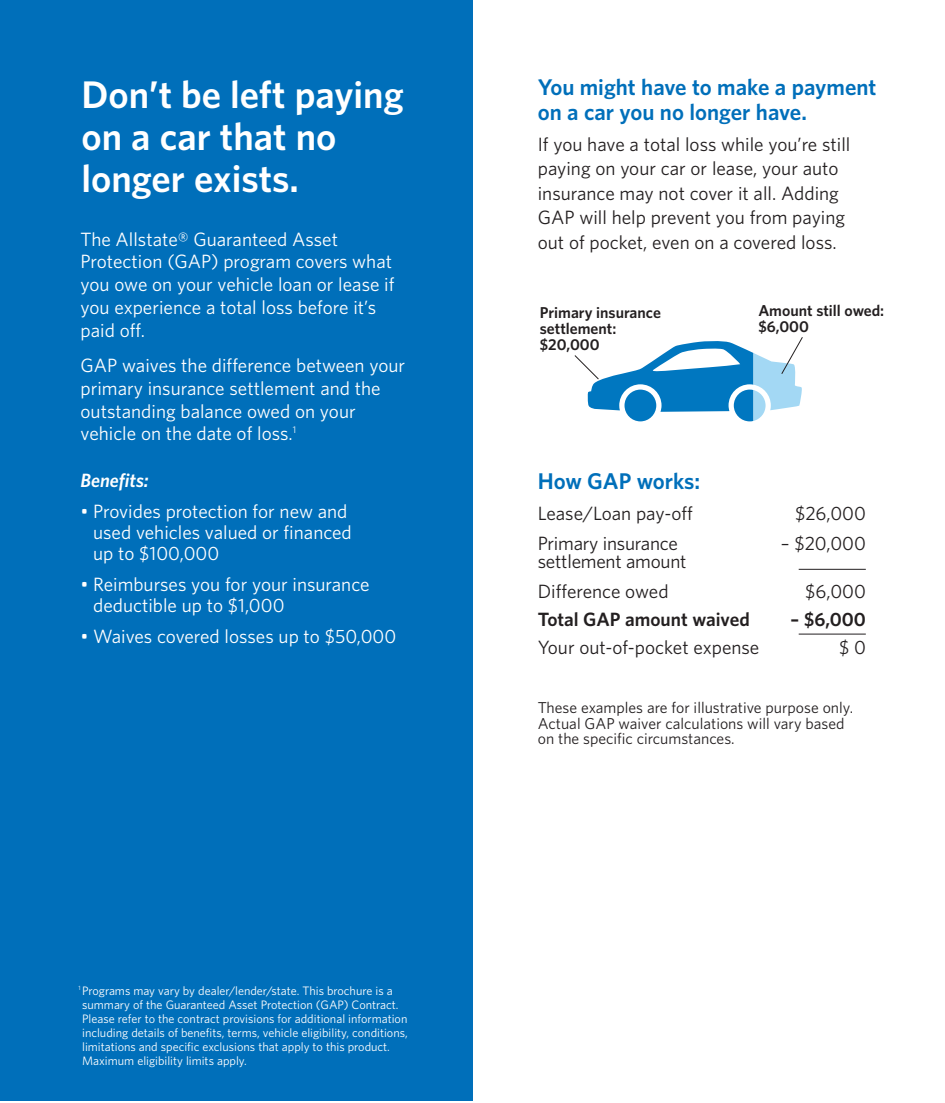
<style>
.page{position:relative;width:945px;height:1103px;background:#fff}
.page>*{position:absolute;margin:0;border:0;box-sizing:border-box;transform-origin:0 0}
.t1{font:600 38.5px/42px "Whitney";color:#fff}
.t2{font:600 22.75px/24.5px "Whitney";color:#006fba}
.t3{font:19.25px/22.8px "Whitney";color:#fff}
.t4{font:19.25px/24.5px "Whitney";color:#231f20}
.t5{font:600 19.25px "Whitney";color:#231f20}
.t6{font:italic 600 19.25px "Whitney";color:#fff}
.t7{font:15.75px/15.8px "Whitney";color:#231f20}
.t8{font:600 15.75px/15.8px "Whitney";color:#231f20}
.t9{font:12.25px/14px "Whitney";color:#fff}
</style>
<div class="page">
<div style="left:0;top:1px;width:472px;height:1100px;background:#006fba"></div>
<hr style="left:799px;top:569px;width:67px;height:1px;background:#231f20">
<hr style="left:799px;top:633px;width:67px;height:1px;background:#231f20">
<svg style="left:574px;top:337px;width:229px;height:84px"></svg>
<h1 class="t1" style="left:81px;top:77px;width:324px">Don’t be left paying on a car that no longer exists.</h1>
<p class="t3" style="left:81px;top:229px;width:315px">The Allstate® Guaranteed Asset<br>Protection (GAP) program covers what you owe on your vehicle loan or lease if you experience a total loss before it’s paid off.</p>
<p class="t3" style="left:81px;top:356px;width:326px">GAP waives the difference between your primary insurance settlement and the outstanding balance owed on your vehicle on the date of loss.<sup>1</sup></p>
<p class="t6" style="left:81px;top:473px;width:70px">Benefits:</p>
<p class="t3" style="left:93px;top:502px;width:260px;line-height:21px;text-indent:-13px">• Provides protection for new and used vehicles valued or financed up to $100,000</p>
<p class="t3" style="left:93px;top:575px;width:278px;line-height:21px;text-indent:-13px">• Reimburses you for your insurance deductible up to $1,000</p>
<p class="t3" style="left:81px;top:626px;width:317px">• Waives covered losses up to $50,000</p>
<p class="t9" style="left:82px;top:985px;width:327px;text-indent:-4px"><sup>1</sup> Programs may vary by dealer/lender/state. This brochure is a summary of the Guaranteed Asset Protection (GAP) Contract.<br>Please refer to the contract provisions for additional information including details of benefits, terms, vehicle eligibility, conditions, limitations and specific exclusions that apply to this product.<br>Maximum eligibility limits apply.</p>
<p class="t2" style="left:538px;top:77px;width:340px">You might have to make a payment on a car you no longer have.</p>
<p class="t4" style="left:538px;top:133px;width:314px">If you have a total loss while you’re still paying on your car or lease, your auto insurance may not cover it all. Adding GAP will help prevent you from paying out of pocket, even on a covered loss.</p>
<p class="t8" style="left:540px;top:306px;width:123px">Primary insurance settlement: $20,000</p>
<p class="t8" style="left:758px;top:304px;width:127px">Amount still owed: $6,000</p>
<p class="t2" style="left:538px;top:471px;width:164px">How GAP works:</p>
<p class="t4" style="left:538px;top:503px;width:157px">Lease/Loan pay-off</p>
<p class="t4" style="left:795px;top:503px;width:72px">$26,000</p>
<p class="t4" style="left:538px;top:533px;width:142px">Primary insurance</p>
<p class="t4" style="left:781px;top:533px;width:87px">– $20,000</p>
<p class="t4" style="left:538px;top:547px;width:150px;line-height:30.1px">settlement amount<br>Difference owed</p>
<p class="t4" style="left:805px;top:580px;width:62px">$6,000</p>
<p class="t5" style="left:538px;top:612px;width:213px">Total GAP amount waived</p>
<p class="t5" style="left:791px;top:612px;width:77px">– $6,000</p>
<p class="t4" style="left:538px;top:637px;width:223px">Your out-of-pocket expense</p>
<p class="t4" style="left:839px;top:637px;width:28px">$0</p>
<p class="t7" style="left:538px;top:701px;width:317px">These examples are for illustrative purpose only.<br>Actual GAP waiver calculations will vary based on the specific circumstances.</p>
</div>
